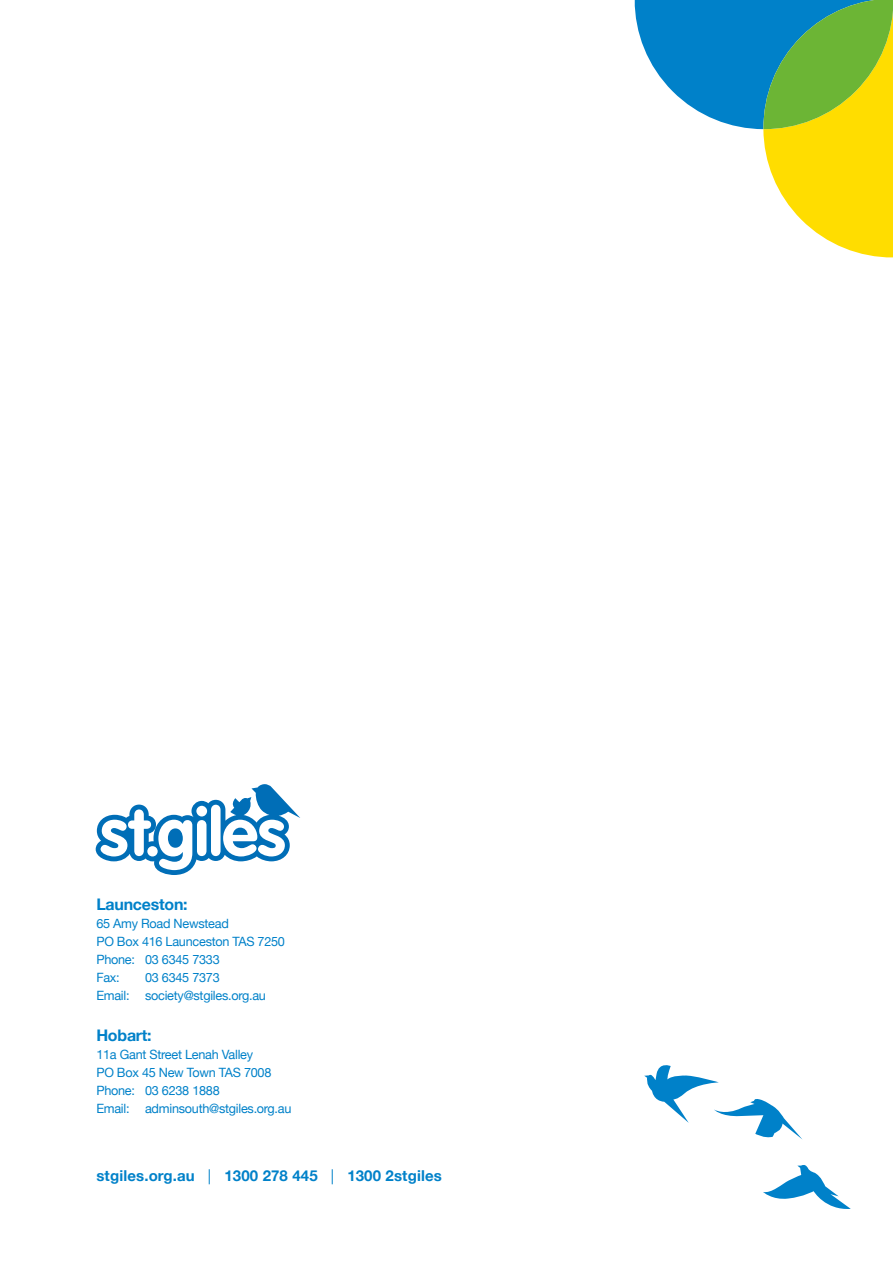
<style>
.page{position:relative;width:893px;height:1263px;background:#fff}
.page>*{position:absolute;margin:0;border:0;box-sizing:border-box;transform-origin:0 0}
.t1{font:700 15.9px "Helvetica Neue";letter-spacing:-.015em;color:#0081c9}
.t2{font:700 15px "Helvetica Neue";letter-spacing:.01em;color:#0081c9}
.t3{font:12.75px/18.1px "Helvetica Neue";letter-spacing:-.02em;color:#0081c9}
.s1{font-weight:400}
</style>
<div class="page">
<svg style="left:96px;top:784px;width:204px;height:91px"></svg>
<svg style="left:634px;top:0;width:259px;height:258px"></svg>
<svg style="left:763px;top:1165px;width:88px;height:44px"></svg>
<svg style="left:644px;top:1065px;width:158px;height:74px"></svg>
<p class="t1" style="left:96px;top:892px;width:93px">Launceston:</p>
<p class="t3" style="left:96px;top:915px;width:190px">65 Amy Road Newstead<br>PO Box 416 Launceston TAS 7250<br>Phone: 03 6345 7333<br>Fax:</p>
<p class="t3" style="left:96px;top:969px;width:171px;text-align:center">03 6345 7373<br>Email: society@stgiles.org.au</p>
<p class="t1" style="left:96px;top:1023px;width:57px">Hobart:</p>
<p class="t3" style="left:96px;top:1046px;width:197px">11a Gant Street Lenah Valley<br>PO Box 45 New Town TAS 7008<br>Phone: 03 6238 1888<br>Email: adminsouth@stgiles.org.au</p>
<p class="t2" style="left:96px;top:1163px;width:347px">stgiles.org.au <span class="s1">|</span> 1300 278 445 <span class="s1">|</span> 1300 2stgiles</p>
</div>
